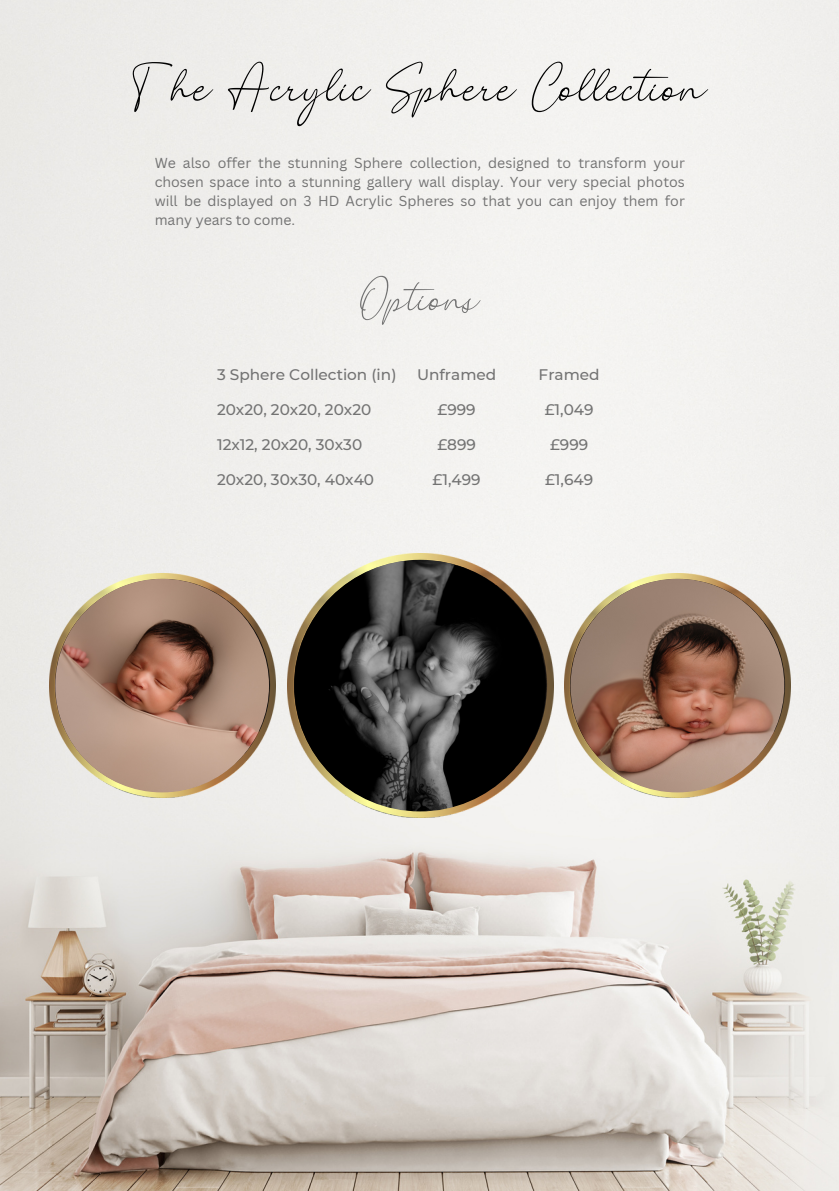
<style>
.page{position:relative;width:839px;height:1191px;background:#fff}
.page>*{position:absolute;margin:0;border:0;box-sizing:border-box;transform-origin:0 0}
.t1{font:104.2px "The Bigmaker";color:#000}
.t2{font:91.6px "The Bigmaker";color:#737373}
.t3{font:500 15.2px "Montserrat";color:#737373}
.t4{font:14px/19px "Canva Sans";color:#737373;text-align:justify}
</style>
<div class="page">
<img style="left:0;top:0;width:838px;height:1191px">
<img style="left:287px;top:554px;width:266px;height:264px">
<img style="left:294px;top:560px;width:252px;height:251px;border-radius:50%">
<img style="left:49px;top:574px;width:226px;height:224px">
<img style="left:55px;top:579px;width:214px;height:213px;border-radius:50%">
<img style="left:564px;top:574px;width:226px;height:224px">
<img style="left:570px;top:579px;width:214px;height:213px;border-radius:50%">
<p class="t1" style="left:132px;top:39px;width:576px">The AcrylicSphereCollection</p>
<p class="t4" style="left:155px;top:153px;width:531px">We also offer the stunning Sphere collection, designed to transform your chosen space into a stunning gallery wall display. Your very special photos will be displayed on 3 HD Acrylic Spheres so that you can enjoy them for many years to come.</p>
<p class="t2" style="left:360px;top:256px;width:121px">Options</p>
<p class="t3" style="left:217px;top:366px;width:181px">3 Sphere Collection (in)</p>
<p class="t3" style="left:417px;top:366px;width:81px">Unframed</p>
<p class="t3" style="left:538px;top:366px;width:63px">Framed</p>
<p class="t3" style="left:217px;top:401px;width:156px">20x20, 20x20, 20x20</p>
<p class="t3" style="left:437px;top:401px;width:40px">£999</p>
<p class="t3" style="left:544px;top:401px;width:50px">£1,049</p>
<p class="t3" style="left:217px;top:435px;width:147px">12x12, 20x20, 30x30</p>
<p class="t3" style="left:437px;top:435px;width:40px">£899</p>
<p class="t3" style="left:550px;top:435px;width:40px">£999</p>
<p class="t3" style="left:217px;top:470px;width:159px">20x20, 30x30, 40x40</p>
<p class="t3" style="left:432px;top:470px;width:50px">£1,499</p>
<p class="t3" style="left:545px;top:470px;width:50px">£1,649</p>
</div>
